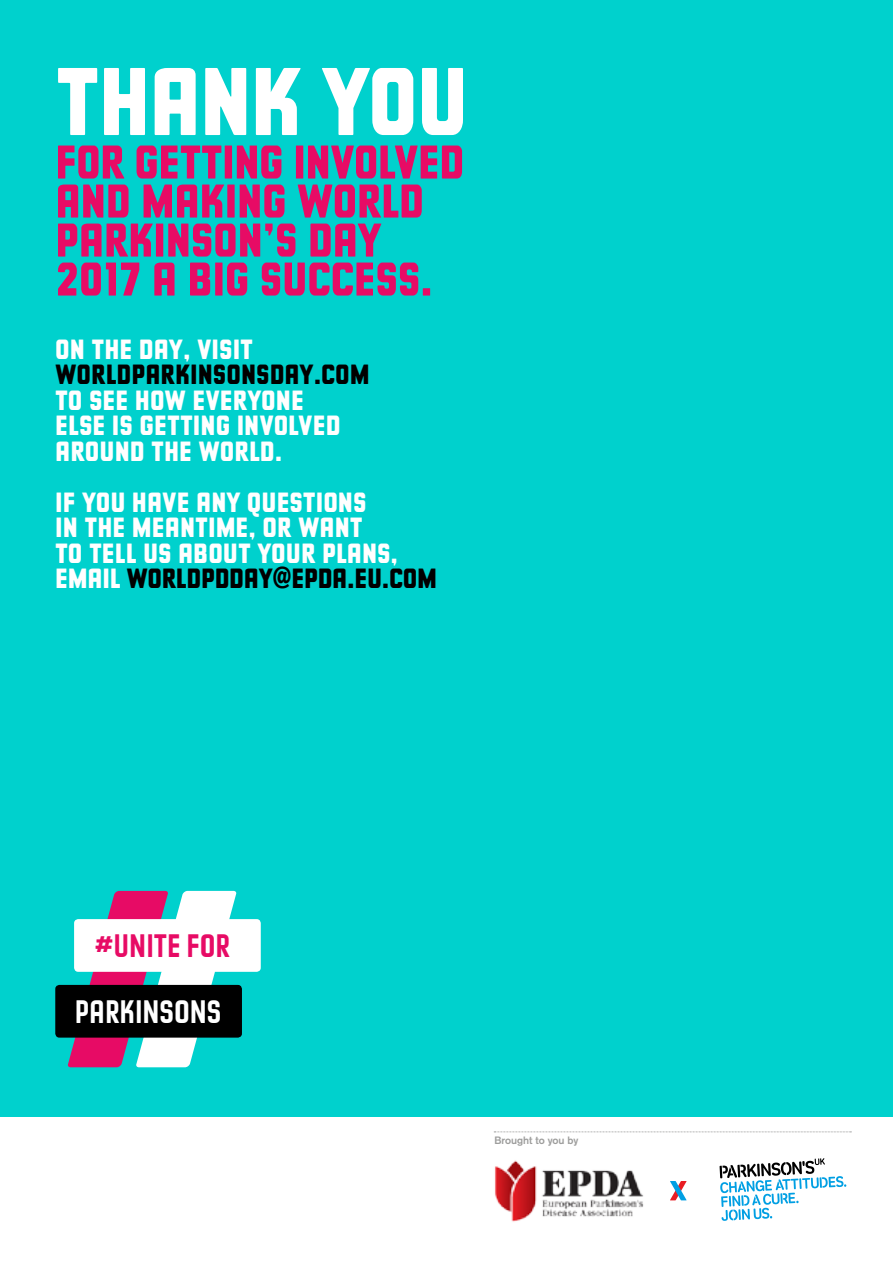
<style>
.page{position:relative;width:893px;height:1263px;background:#fff}
.page>*{position:absolute;margin:0;border:0;box-sizing:border-box;transform-origin:0 0}
.t1{font:700 103.5px "Berber King Caps";letter-spacing:-.015em;color:#fff}
.t2{font:700 51px/39px "Berber King Caps";letter-spacing:-.01em;color:#e70b65}
.t3{font:700 35.1px "Berber Text";color:#fff}
.t4{font:700 35.1px "Berber Text";color:#e70b65}
.t5{font:700 30px/25.5px "Berber King Caps";color:#fff}
.t6{font:700 30px "Berber King Caps";color:#000}
.t7{font:700 10.5px "Akzidenz Grotesk";color:#9d9d9c}
.s1{color:#000}
.s2{font-family:"Avenir Next Condensed";color:#000}
</style>
<div class="page">
<div style="left:0;top:0;width:893px;height:1117px;background:#00d1cd"></div>
<svg style="left:67px;top:891px;width:170px;height:176px"></svg>
<div style="left:74px;top:919px;width:187px;height:53px;background:#fff;border-radius:4px"></div>
<div style="left:55px;top:985px;width:187px;height:52px;background:#000;border-radius:4px"></div>
<img style="left:495px;top:1160px;width:149px;height:62px">
<svg style="left:670px;top:1181px;width:17px;height:19px"></svg>
<svg style="left:720px;top:1158px;width:126px;height:63px"></svg>
<svg style="left:494px;top:1132px;width:357px;height:1px"></svg>
<h1 class="t1" style="left:55px;top:48px;width:415px">THANK YOU</h1>
<h2 class="t2" style="left:55px;top:145px;width:411px">FOR GETTING INVOLVED<br>AND MAKING WORLD<br>PARKINSON’S DAY<br>2017 A BIG SUCCESS.</h2>
<p class="t5" style="left:55px;top:338px;width:199px">ON THE DAY, VISIT</p>
<p class="t6" style="left:55px;top:359px;width:316px">WORLDPARKINSONSDAY.COM</p>
<p class="t5" style="left:55px;top:389px;width:287px">TO SEE HOW EVERYONE<br>ELSE IS GETTING INVOLVED<br>AROUND THE WORLD.</p>
<p class="t5" style="left:55px;top:491px;width:383px">IF YOU HAVE ANY QUESTIONS<br>IN THE MEANTIME, OR WANT<br>TO TELL US ABOUT YOUR PLANS,<br>EMAIL <span class="s1">WORLDPDDAY</span><span class="s2">@</span><span class="s1">EPDA.EU.COM</span></p>
<p class="t4" style="left:95px;top:927px;width:137px">#UNITE FOR</p>
<p class="t3" style="left:75px;top:993px;width:148px">PARKINSONS</p>
<p class="t7" style="left:494px;top:1134px;width:86px">Brought to you by</p>
</div>
